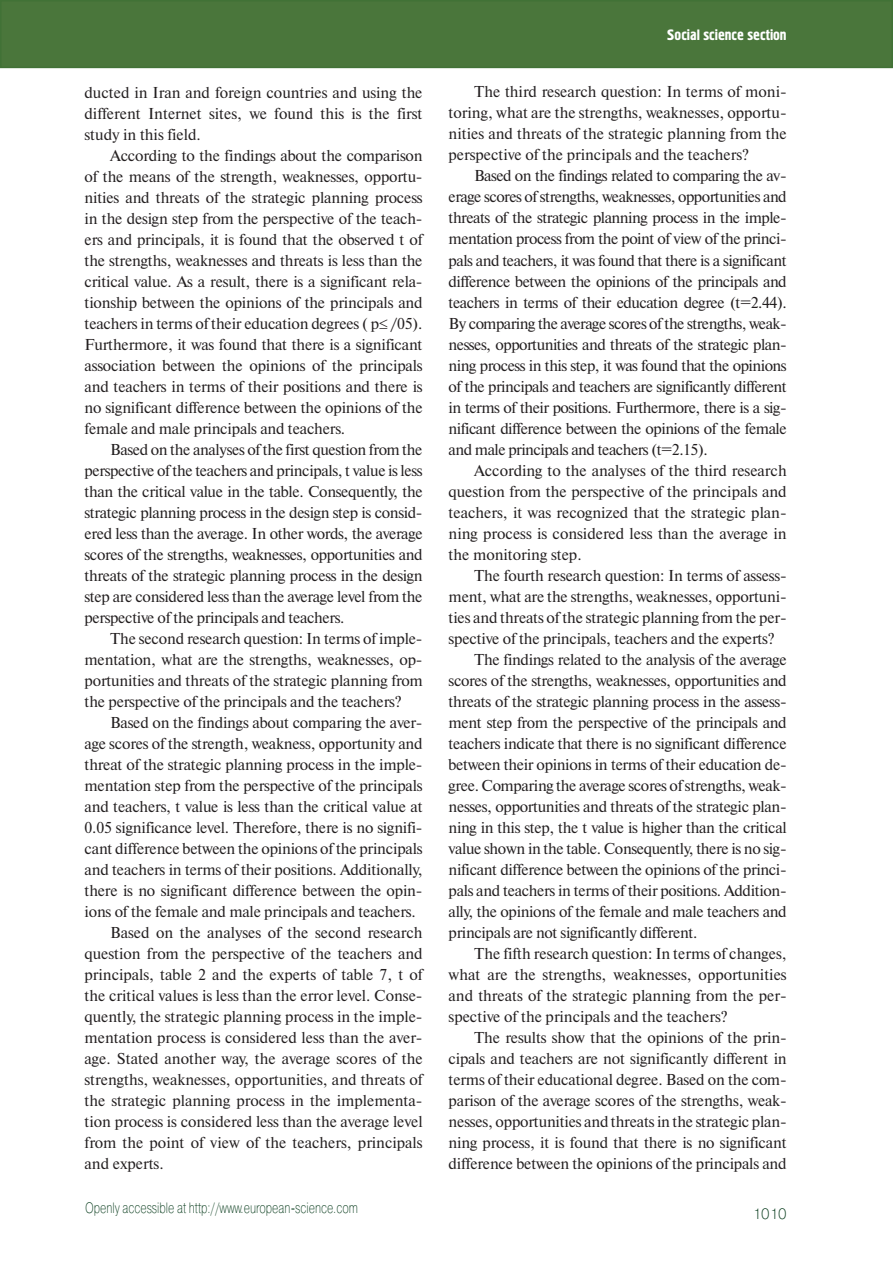
<style>
.page{position:relative;width:893px;height:1263px;background:#fff}
.page>*{position:absolute;margin:0;border:0;box-sizing:border-box;transform-origin:0 0}
.Текст_статьи{font:15.75px/21px "Newton C";letter-spacing:-.01em;color:#231f20;text-align:justify}
.t1{font:15px "Pragmatica Light C";color:#0b3e1f;scale:.75 1}
.t2{font:15px "Hermes C";color:#fff}
.t3{font:15px "Pragmatica Light C";color:#0b3e1f}
</style>
<div class="page">
<div style="left:1px;top:1px;width:891px;height:66px;background:#4a763b"></div>
<div style="left:0;top:0;width:893px;height:68px;border:2px solid #417236"></div>
<p class="Текст_статьи" style="left:85px;top:82px;width:340px">ducted in Iran and foreign countries and using the different Internet sites, we found this is the first study in this field.</p>
<p class="Текст_статьи" style="left:85px;top:145px;width:340px;text-indent:26px">According to the findings about the comparison of the means of the strength, weaknesses, opportu&shy;nities and threats of the strategic planning process in the design step from the perspective of the teach&shy;ers and principals, it is found that the observed t of the strengths, weaknesses and threats is less than the critical value. As a result, there is a significant rela&shy;tionship between the opinions of the principals and teachers in terms of their education degrees ( p≤ /05).<br>Furthermore, it was found that there is a significant association between the opinions of the principals and teachers in terms of their positions and there is no significant difference between the opinions of the female and male principals and teachers.</p>
<p class="Текст_статьи" style="left:85px;top:439px;width:340px;text-indent:26px">Based on the analyses of the first question from the perspective of the teachers and principals, t value is less than the critical value in the table. Consequently, the strategic planning process in the design step is consid&shy;ered less than the average. In other words, the average scores of the strengths, weaknesses, opportunities and threats of the strategic planning process in the design step are considered less than the average level from the perspective of the principals and teachers.</p>
<p class="Текст_статьи" style="left:85px;top:628px;width:340px;text-indent:26px">The second research question: In terms of imple&shy;mentation, what are the strengths, weaknesses, op&shy;portunities and threats of the strategic planning from the perspective of the principals and the teachers?</p>
<p class="Текст_статьи" style="left:85px;top:712px;width:340px;text-indent:26px">Based on the findings about comparing the aver&shy;age scores of the strength, weakness, opportunity and threat of the strategic planning process in the imple&shy;mentation step from the perspective of the principals and teachers, t value is less than the critical value at 0.05 significance level. Therefore, there is no signifi&shy;cant difference between the opinions of the principals and teachers in terms of their positions. Additionally, there is no significant difference between the opin&shy;ions of the female and male principals and teachers.</p>
<p class="Текст_статьи" style="left:85px;top:922px;width:340px;text-indent:26px">Based on the analyses of the second research question from the perspective of the teachers and principals, table 2 and the experts of table 7, t of the critical values is less than the error level. Conse&shy;quently, the strategic planning process in the imple&shy;mentation process is considered less than the aver&shy;age. Stated another way, the average scores of the strengths, weaknesses, opportunities, and threats of the strategic planning process in the implementa&shy;tion process is considered less than the average level from the point of view of the teachers, principals and experts.</p>
<p class="t1" style="left:85px;top:1199px;width:365px">Openly accessible at http://www.european-science.com</p>
<p class="t2" style="left:667px;top:26px;width:121px">Social science section</p>
<p class="Текст_статьи" style="left:449px;top:82px;width:340px;text-indent:26px">The third research question: In terms of moni&shy;toring, what are the strengths, weaknesses, opportu&shy;nities and threats of the strategic planning from the perspective of the principals and the teachers?</p>
<p class="Текст_статьи" style="left:449px;top:166px;width:340px;text-indent:26px">Based on the findings related to comparing the av&shy;erage scores of strengths, weaknesses, opportunities and threats of the strategic planning process in the imple&shy;mentation process from the point of view of the princi&shy;pals and teachers, it was found that there is a significant difference between the opinions of the principals and teachers in terms of their education degree (t=2.44).<br>By comparing the average scores of the strengths, weak&shy;nesses, opportunities and threats of the strategic plan&shy;ning process in this step, it was found that the opinions of the principals and teachers are significantly different in terms of their positions. Furthermore, there is a sig&shy;nificant difference between the opinions of the female and male principals and teachers (t=2.15).</p>
<p class="Текст_статьи" style="left:449px;top:460px;width:340px;text-indent:26px">According to the analyses of the third research question from the perspective of the principals and teachers, it was recognized that the strategic plan&shy;ning process is considered less than the average in the monitoring step.</p>
<p class="Текст_статьи" style="left:449px;top:565px;width:340px;text-indent:26px">The fourth research question: In terms of assess&shy;ment, what are the strengths, weaknesses, opportuni&shy;ties and threats of the strategic planning from the per&shy;spective of the principals, teachers and the experts?</p>
<p class="Текст_статьи" style="left:449px;top:649px;width:340px;text-indent:26px">The findings related to the analysis of the average scores of the strengths, weaknesses, opportunities and threats of the strategic planning process in the assess&shy;ment step from the perspective of the principals and teachers indicate that there is no significant difference between their opinions in terms of their education de&shy;gree. Comparing the average scores of strengths, weak&shy;nesses, opportunities and threats of the strategic plan&shy;ning in this step, the t value is higher than the critical value shown in the table. Consequently, there is no sig&shy;nificant difference between the opinions of the princi&shy;pals and teachers in terms of their positions. Addition&shy;ally, the opinions of the female and male teachers and principals are not significantly different.</p>
<p class="Текст_статьи" style="left:449px;top:943px;width:340px;text-indent:26px">The fifth research question: In terms of changes, what are the strengths, weaknesses, opportunities and threats of the strategic planning from the per&shy;spective of the principals and the teachers?</p>
<p class="Текст_статьи" style="left:449px;top:1027px;width:340px;text-indent:26px">The results show that the opinions of the prin&shy;cipals and teachers are not significantly different in terms of their educational degree. Based on the com&shy;parison of the average scores of the strengths, weak&shy;nesses, opportunities and threats in the strategic plan&shy;ning process, it is found that there is no significant difference between the opinions of the principals and</p>
<p class="t3" style="left:753px;top:1205px;width:35px">1010</p>
</div>
